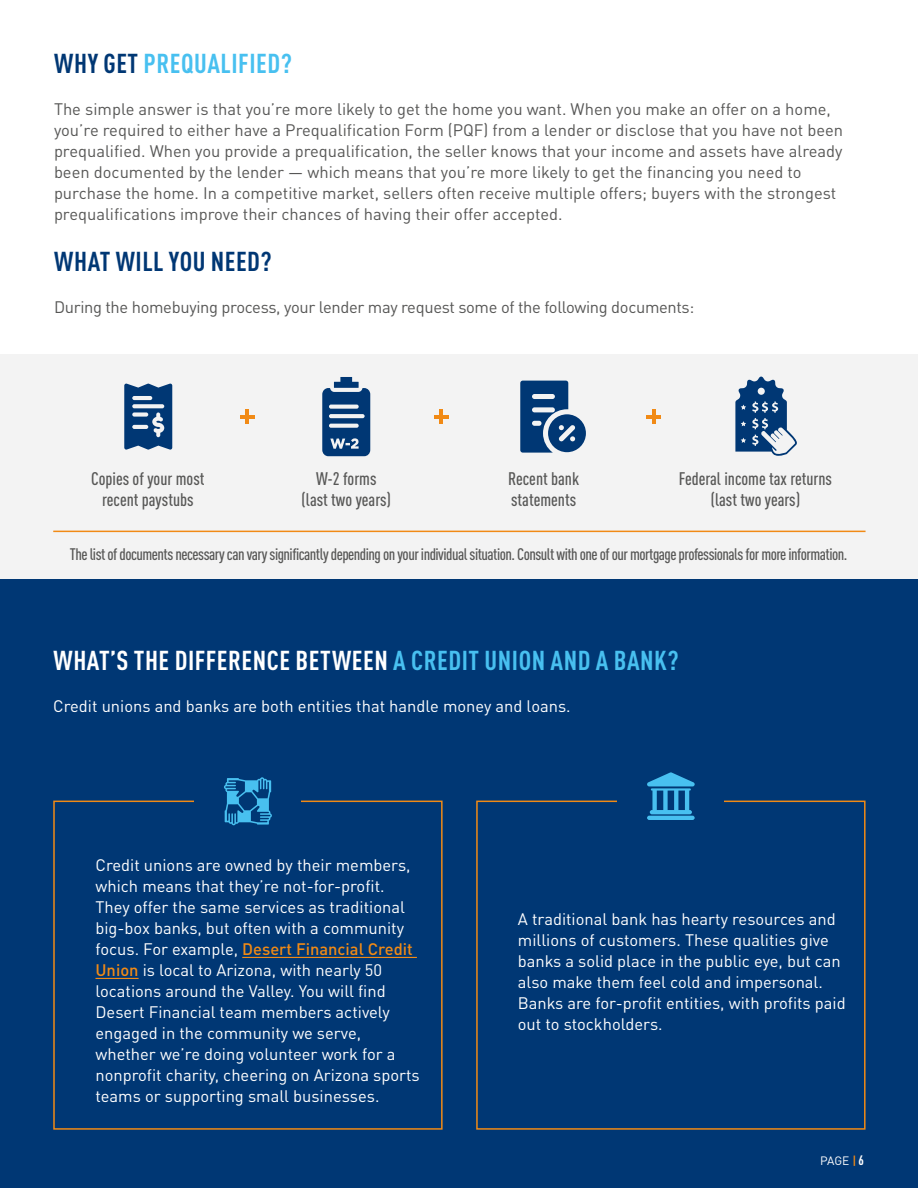
<style>
.page{position:relative;width:918px;height:1188px;background:#fff}
.page>*{position:absolute;margin:0;border:0;box-sizing:border-box;transform-origin:0 0}
.t1{font:700 condensed 27px "DIN Pro";letter-spacing:.02em;color:#fff}
.t2{font:700 condensed 27px "DIN Pro";letter-spacing:.02em;color:#48c0f0}
.t3{font:700 condensed 27px "DIN Pro";letter-spacing:.02em;color:#003774}
.t4{font:500 condensed 18px/21px "DIN Pro";color:#575756;text-align:center}
.t5{font:16.5px/21px "DIN Pro";color:#fff}
.t6{font:16.5px/21px "DIN Pro";color:#575756}
.t7{font:500 condensed 16.5px "DIN Pro";letter-spacing:-.03em;color:#575756}
.t8{font:16.5px "DIN Pro";letter-spacing:-.02em;color:#575756}
.t9{font:12px "DIN Pro";color:#fff}
.s1{color:#003774}
.s2{color:#48c0f0}
.s3{font-weight:500;color:#f18a15}
.s4{font-weight:700;font-stretch:condensed;color:#f18a15}
.s5{font-weight:700;font-stretch:condensed;font-size:13.5px}
</style>
<div class="page">
<div style="left:0;top:354px;width:918px;height:240px;background:#f3f3f3"></div>
<div style="left:0;top:580px;width:918px;height:608px;background:#003774"></div>
<hr style="left:242px;top:957px;width:175px;height:1px;background:#f18a15">
<hr style="left:96px;top:978px;width:43px;height:1px;background:#f18a15">
<div style="left:53px;top:801px;width:390px;height:329px;border:2px solid #f18a15"></div>
<div style="left:476px;top:801px;width:390px;height:329px;border:2px solid #f18a15"></div>
<div style="left:195px;top:785px;width:106px;height:31px;background:#003774"></div>
<div style="left:618px;top:785px;width:106px;height:31px;background:#003774"></div>
<svg style="left:224px;top:777px;width:48px;height:48px"></svg>
<hr style="left:647px;top:816px;width:48px;height:4px;background:#48c0f0;border-radius:2px">
<svg style="left:647px;top:772px;width:48px;height:42px"></svg>
<svg style="left:124px;top:383px;width:48px;height:67px"></svg>
<hr style="left:246px;top:409px;width:3px;height:15px;background:#f18a15">
<hr style="left:240px;top:415px;width:15px;height:3px;background:#f18a15">
<hr style="left:440px;top:409px;width:3px;height:15px;background:#f18a15">
<hr style="left:434px;top:415px;width:15px;height:3px;background:#f18a15">
<hr style="left:652px;top:409px;width:3px;height:15px;background:#f18a15">
<hr style="left:646px;top:415px;width:15px;height:3px;background:#f18a15">
<svg style="left:322px;top:377px;width:48px;height:79px"></svg>
<svg style="left:520px;top:381px;width:66px;height:72px"></svg>
<svg style="left:735px;top:376px;width:62px;height:80px"></svg>
<hr style="left:53px;top:531px;width:813px;height:1px;background:#f18a15">
<h1 class="t2" style="left:54px;top:43px;width:239px"><span class="s1">WHY GET</span> PREQUALIFIED?</h1>
<p class="t6" style="left:54px;top:97px;width:791px">The simple answer is that you’re more likely to get the home you want. When you make an offer on a home, you’re required to either have a Prequalification Form (PQF) from a lender or disclose that you have not been prequalified. When you provide a prequalification, the seller knows that your income and assets have already been documented by the lender — which means that you’re more likely to get the financing you need to purchase the home. In a competitive market, sellers often receive multiple offers; buyers with the strongest prequalifications improve their chances of having their offer accepted.</p>
<h1 class="t3" style="left:54px;top:241px;width:219px">WHAT WILL YOU NEED?</h1>
<p class="t8" style="left:54px;top:294px;width:642px">During the homebuying process, your lender may request some of the following documents:</p>
<p class="t4" style="left:91px;top:467px;width:115px">Copies of your most recent paystubs</p>
<p class="t4" style="left:302px;top:467px;width:91px">W-2 forms (last two years)</p>
<p class="t4" style="left:508px;top:467px;width:72px;text-align:left">Recent bank statements</p>
<p class="t4" style="left:679px;top:467px;width:155px">Federal income tax returns (last two years)</p>
<p class="t7" style="left:70px;top:542px;width:779px">The list of documents necessary can vary significantly depending on your individual situation. Consult with one of our mortgage professionals for more information.</p>
<h1 class="t1" style="left:54px;top:640px;width:627px">WHAT’S THE DIFFERENCE BETWEEN <span class="s2">A CREDIT UNION AND A BANK?</span></h1>
<p class="t5" style="left:53px;top:693px;width:519px">Credit unions and banks are both entities that handle money and loans.</p>
<p class="t5" style="left:96px;top:853px;width:326px">Credit unions are owned by their members, which means that they’re not-for-profit.<br>They offer the same services as traditional big-box banks, but often with a community focus. For example, <span class="s3">Desert Financial Credit Union</span> is local to Arizona, with nearly 50 locations around the Valley. You will find Desert Financial team members actively engaged in the community we serve, whether we’re doing volunteer work for a nonprofit charity, cheering on Arizona sports teams or supporting small businesses.</p>
<p class="t5" style="left:518px;top:907px;width:329px">A traditional bank has hearty resources and millions of customers. These qualities give banks a solid place in the public eye, but can also make them feel cold and impersonal.<br>Banks are for-profit entities, with profits paid out to stockholders.</p>
<p class="t9" style="left:820px;top:1151px;width:45px">PAGE <span class="s4">|</span> <span class="s5">6</span></p>
</div>
